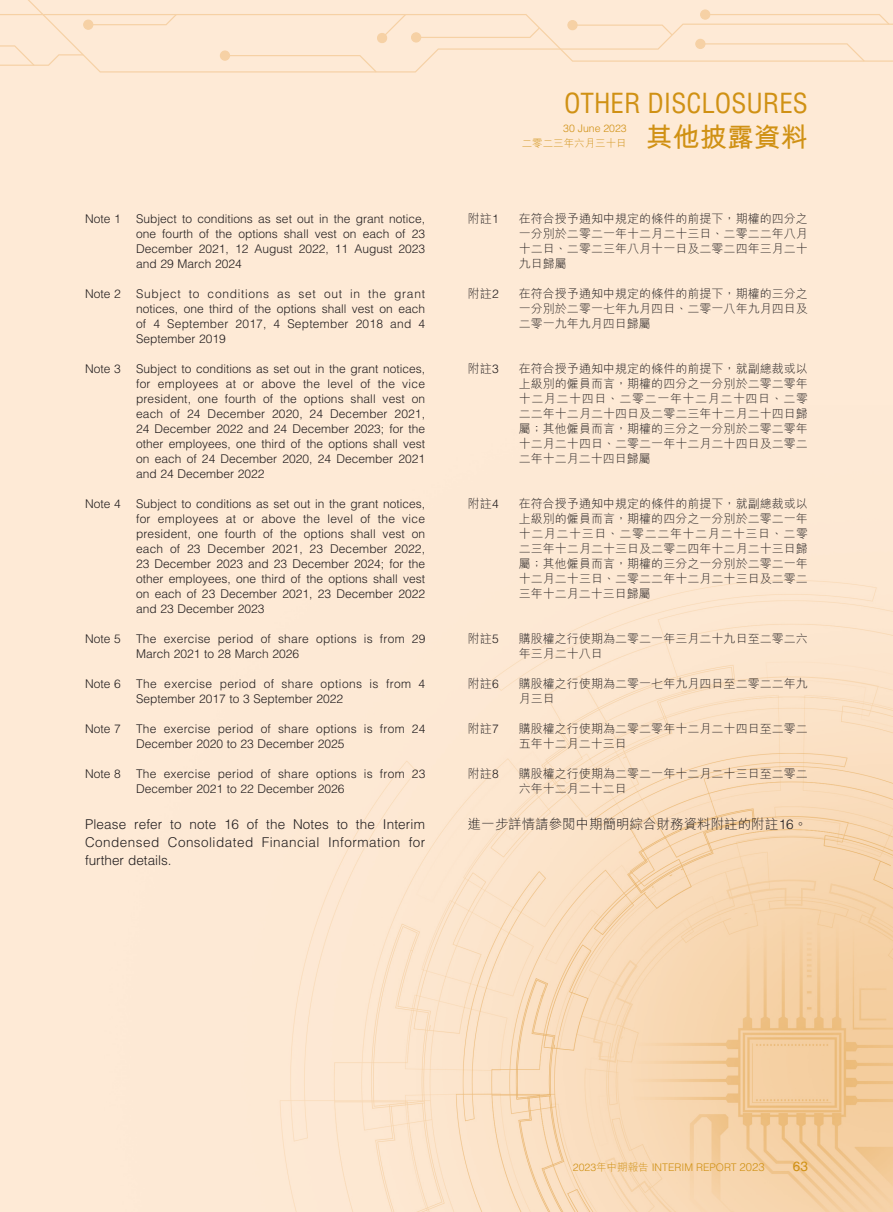
<style>
.page{position:relative;width:893px;height:1212px;background:#fff}
.page>*{position:absolute;margin:0;border:0;box-sizing:border-box;transform-origin:0 0}
.t1{font:condensed 27px "Helvetica LT Std";color:#d09114}
.t2{font:700 27px "M Hei HK";color:#d09114}
.t3{font:300 13.5px/18px "Helvetica LT Std";letter-spacing:.035em;color:#231f20;text-align:justify}
.t4{font:300 13.5px "M Hei HK";color:#231f20}
.t5{font:13.5px "Helvetica LT Std";color:#d09114}
.t6{font:300 12px/15px "Helvetica LT Std";color:#231f20;text-align:justify}
.t7{font:300 12px/15px "M Hei HK";letter-spacing:.005em;color:#231f20;text-align:justify}
.t8{font:300 12px/15px "Helvetica LT Std";letter-spacing:.02em;color:#231f20}
.t9{font:300 12px/15px "Helvetica LT Std";letter-spacing:.03em;color:#231f20}
.t10{font:300 10.5px "Helvetica LT Std";color:#d09114}
.t11{font:300 10.5px "M Hei HK";color:#d09114}
.s1{font-family:"Helvetica LT Std"}
.s2{font-family:"M Hei HK"}
.s3{font-size:11.25px}
</style>
<div class="page">
<img style="left:0;top:73px;width:893px;height:1139px">
<div style="left:0;top:0;width:893px;height:9px;background:#feead6"></div>
<svg style="left:0;top:9px;width:893px;height:64px;background:#fde8d2"></svg>
<p class="t6" style="left:85px;top:211px;width:37px">Note 1</p>
<p class="t6" style="left:136px;top:211px;width:291px">Subject to conditions as set out in the grant notice, one fourth of the options shall vest on each of 23<br>December 2021, 12 August 2022, 11 August 2023 and 29 March 2024</p>
<p class="t6" style="left:85px;top:286px;width:37px">Note 2</p>
<p class="t6" style="left:136px;top:286px;width:291px">Subject to conditions as set out in the grant notices, one third of the options shall vest on each of 4 September 2017, 4 September 2018 and 4<br>September 2019</p>
<p class="t6" style="left:85px;top:361px;width:37px">Note 3</p>
<p class="t6" style="left:136px;top:361px;width:291px">Subject to conditions as set out in the grant notices, for employees at or above the level of the vice president, one fourth of the options shall vest on each of 24 December 2020, 24 December 2021, 24 December 2022 and 24 December 2023; for the other employees, one third of the options shall vest on each of 24 December 2020, 24 December 2021 and 24 December 2022</p>
<p class="t6" style="left:85px;top:496px;width:37px">Note 4</p>
<p class="t6" style="left:136px;top:496px;width:291px">Subject to conditions as set out in the grant notices, for employees at or above the level of the vice president, one fourth of the options shall vest on each of 23 December 2021, 23 December 2022, 23 December 2023 and 23 December 2024; for the other employees, one third of the options shall vest on each of 23 December 2021, 23 December 2022 and 23 December 2023</p>
<p class="t6" style="left:85px;top:631px;width:37px">Note 5</p>
<p class="t8" style="left:136px;top:631px;width:291px">The exercise period of share options is from 29<br>March 2021 to 28 March 2026</p>
<p class="t6" style="left:85px;top:676px;width:37px">Note 6</p>
<p class="t9" style="left:136px;top:676px;width:291px">The exercise period of share options is from 4<br>September 2017 to 3 September 2022</p>
<p class="t6" style="left:85px;top:721px;width:37px">Note 7</p>
<p class="t8" style="left:136px;top:721px;width:291px">The exercise period of share options is from 24<br>December 2020 to 23 December 2025</p>
<p class="t6" style="left:85px;top:766px;width:37px">Note 8</p>
<p class="t8" style="left:136px;top:766px;width:291px">The exercise period of share options is from 23<br>December 2021 to 22 December 2026</p>
<p class="t3" style="left:85px;top:815px;width:342px">Please refer to note 16 of the Notes to the Interim Condensed Consolidated Financial Information for further details.</p>
<h1 class="t1" style="left:564px;top:86px;width:245px">OTHER DISCLOSURES</h1>
<p class="t10" style="left:563px;top:122px;width:65px">30 June 2023</p>
<p class="t11" style="left:522px;top:137px;width:106px">二零二三年六月三十日</p>
<h1 class="t2" style="left:646px;top:118px;width:163px">其他披露資料</h1>
<p class="t7" style="left:468px;top:211px;width:33px">附註<span class="s1">1</span></p>
<p class="t7" style="left:519px;top:211px;width:291px">在符合授予通知中規定的條件的前提下，期權的四分之一分別於二零二一年十二月二十三日、二零二二年八月十二日、二零二三年八月十一日及二零二四年三月二十九日歸屬</p>
<p class="t7" style="left:468px;top:286px;width:33px">附註<span class="s1">2</span></p>
<p class="t7" style="left:519px;top:286px;width:291px">在符合授予通知中規定的條件的前提下，期權的三分之一分別於二零一七年九月四日、二零一八年九月四日及二零一九年九月四日歸屬</p>
<p class="t7" style="left:468px;top:361px;width:33px">附註<span class="s1">3</span></p>
<p class="t7" style="left:519px;top:361px;width:291px">在符合授予通知中規定的條件的前提下，就副總裁或以上級別的僱員而言，期權的四分之一分別於二零二零年十二月二十四日、二零二一年十二月二十四日、二零二二年十二月二十四日及二零二三年十二月二十四日歸屬；其他僱員而言，期權的三分之一分別於二零二零年十二月二十四日、二零二一年十二月二十四日及二零二二年十二月二十四日歸屬</p>
<p class="t7" style="left:468px;top:496px;width:33px">附註<span class="s1">4</span></p>
<p class="t7" style="left:519px;top:496px;width:291px">在符合授予通知中規定的條件的前提下，就副總裁或以上級別的僱員而言，期權的四分之一分別於二零二一年十二月二十三日、二零二二年十二月二十三日、二零二三年十二月二十三日及二零二四年十二月二十三日歸屬；其他僱員而言，期權的三分之一分別於二零二一年十二月二十三日、二零二二年十二月二十三日及二零二三年十二月二十三日歸屬</p>
<p class="t7" style="left:468px;top:631px;width:33px">附註<span class="s1">5</span></p>
<p class="t7" style="left:519px;top:631px;width:291px">購股權之行使期為二零二一年三月二十九日至二零二六年三月二十八日</p>
<p class="t7" style="left:468px;top:676px;width:33px">附註<span class="s1">6</span></p>
<p class="t7" style="left:519px;top:676px;width:291px">購股權之行使期為二零一七年九月四日至二零二二年九月三日</p>
<p class="t7" style="left:468px;top:721px;width:33px">附註<span class="s1">7</span></p>
<p class="t7" style="left:519px;top:721px;width:291px">購股權之行使期為二零二零年十二月二十四日至二零二五年十二月二十三日</p>
<p class="t7" style="left:468px;top:766px;width:33px">附註<span class="s1">8</span></p>
<p class="t7" style="left:519px;top:766px;width:291px">購股權之行使期為二零二一年十二月二十三日至二零二六年十二月二十二日</p>
<p class="t4" style="left:468px;top:817px;width:341px">進一步詳情請參閱中期簡明綜合財務資料附註的附註<span class="s1">16</span>。</p>
<p class="t10" style="left:573px;top:1160px;width:193px">2023<span class="s2">年中期報告</span> INTERIM REPORT <span class="s3">2023</span></p>
<p class="t5" style="left:793px;top:1159px;width:17px">63</p>
</div>
